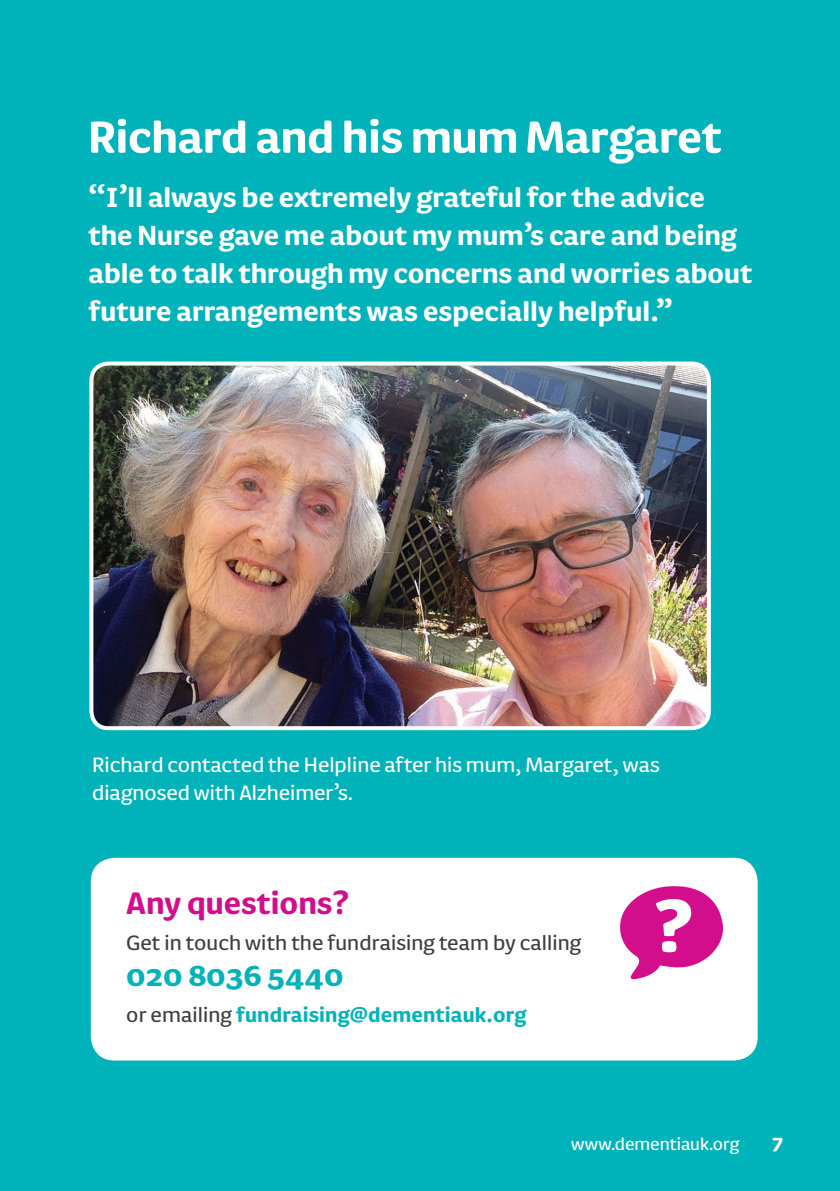
<style>
.page{position:relative;width:840px;height:1191px;background:#fff}
.page>*{position:absolute;margin:0;border:0;box-sizing:border-box;transform-origin:0 0}
.t1{font:700 52px "FS Pimlico";letter-spacing:-.005em;color:#fff}
.t2{font:700 36px "FS Pimlico";color:#d20e8c}
.t3{font:700 36px "FS Pimlico";letter-spacing:.005em;color:#00b2b9}
.t4{font:700 32px/38px "FS Pimlico";color:#fff}
.t5{font:24px/28px "FS Pimlico";color:#fff}
.t6{font:24px "FS Pimlico";letter-spacing:.005em;color:#3e3e3f}
.t7{font:700 24px "FS Pimlico";letter-spacing:.005em;color:#00b2b9}
.t8{font:700 24px "FS Pimlico";color:#fff}
.t9{font:20px "FS Pimlico";color:#fff}
.s1{font-weight:400;color:#3e3e3f}
</style>
<div class="page">
<div style="left:0;top:0;width:839px;height:1191px;background:#00b2b9"></div>
<div style="left:91px;top:857px;width:666px;height:203px;background:#fff;border-radius:24px"></div>
<img style="left:94px;top:366px;width:614px;height:362px">
<div style="left:89px;top:361px;width:621px;height:369px;border:4px solid #fff;border-radius:17px"></div>
<svg style="left:620px;top:886px;width:104px;height:93px"></svg>
<p class="t1" style="left:88px;top:98px;width:635px">Richard and his mum Margaret</p>
<p class="t4" style="left:88px;top:177px;width:665px">“I’ll always be extremely grateful for the advice the Nurse gave me about my mum’s care and being able to talk through my concerns and worries about future arrangements was especially helpful.”</p>
<p class="t5" style="left:92px;top:749px;width:569px">Richard contacted the Helpline after his mum, Margaret, was diagnosed with Alzheimer’s.</p>
<p class="t2" style="left:126px;top:875px;width:224px">Any questions?</p>
<p class="t6" style="left:126px;top:924px;width:456px">Get in touch with the fundraising team by calling</p>
<p class="t3" style="left:126px;top:947px;width:219px">020 8036 5440</p>
<p class="t7" style="left:126px;top:996px;width:401px"><span class="s1">or emailing</span> fundraising@dementiauk.org</p>
<p class="t9" style="left:570px;top:1129px;width:169px">www.dementiauk.org</p>
<p class="t8" style="left:772px;top:1123px;width:12px">7</p>
</div>
